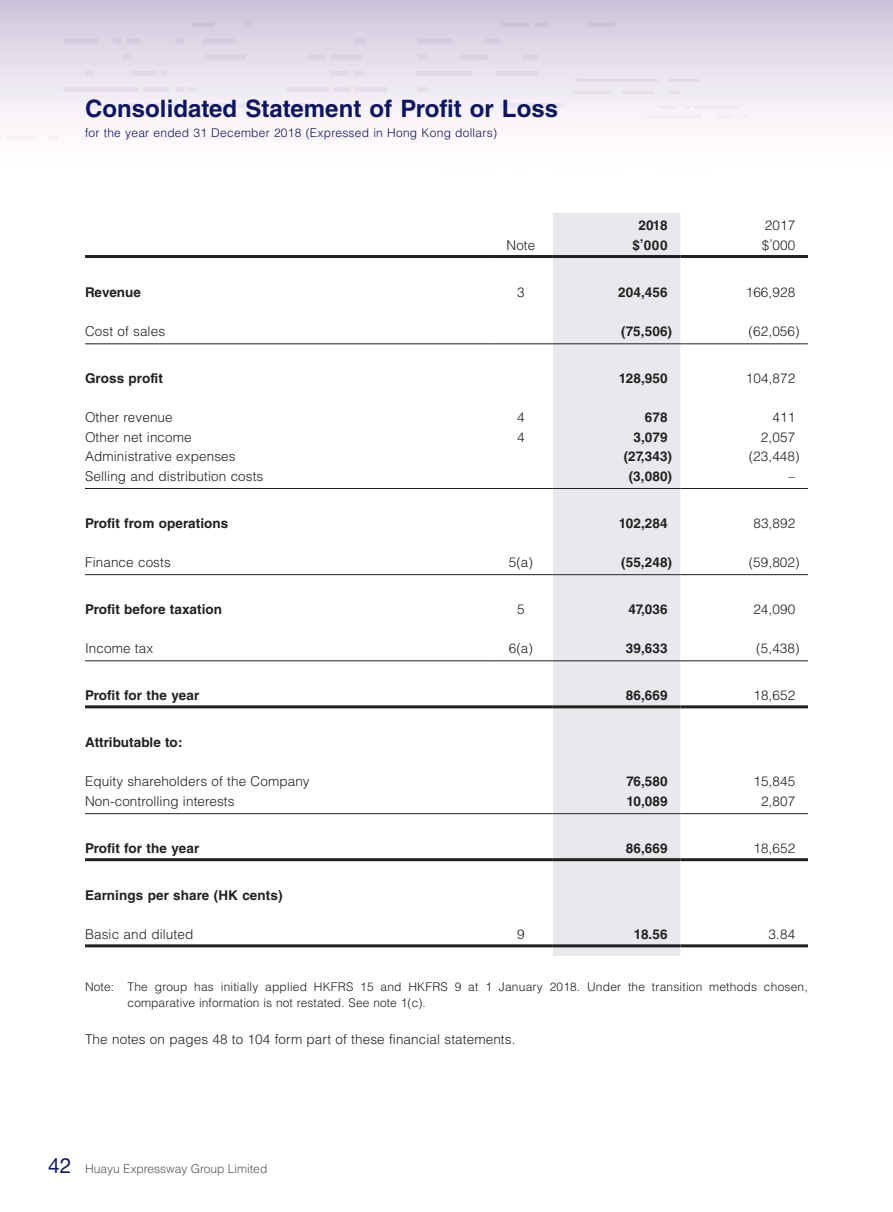
<style>
.page{position:relative;width:893px;height:1212px;background:#fff}
.page>*{position:absolute;margin:0;border:0;box-sizing:border-box;transform-origin:0 0}
.t1{font:700 24px "Helvetica LT Std";color:#0f165f}
.t2{font:300 13.5px "Helvetica LT Std";letter-spacing:.01em;color:#231f20}
.t3{font:700 13.5px "Helvetica LT Std";letter-spacing:.01em;color:#231f20}
.t4{font:300 12px/16.5px "Helvetica LT Std";letter-spacing:.015em;color:#231f20}
.t5{font:300 12px "Helvetica LT Std";letter-spacing:.02em;color:#0f165f}
.t6{font:300 12px "Helvetica LT Std";color:#57585a}
.s1{font-family:"Helvetica Neue LT Std";font-weight:400;font-size:21px;color:#0f165f}
</style>
<div class="page">
<div style="left:553px;top:213px;width:127px;height:743px;background:#e9e8ed"></div>
<hr style="left:85px;top:255px;width:404px;height:3px;background:#231f20">
<hr style="left:489px;top:255px;width:64px;height:3px;background:#231f20">
<hr style="left:553px;top:255px;width:127px;height:3px;background:#231f20">
<hr style="left:680px;top:255px;width:128px;height:3px;background:#231f20">
<hr style="left:85px;top:343px;width:404px;height:1px;background:#231f20">
<hr style="left:489px;top:343px;width:64px;height:1px;background:#231f20">
<hr style="left:553px;top:343px;width:127px;height:1px;background:#231f20">
<hr style="left:680px;top:343px;width:128px;height:1px;background:#231f20">
<hr style="left:85px;top:488px;width:404px;height:1px;background:#231f20">
<hr style="left:489px;top:488px;width:64px;height:1px;background:#231f20">
<hr style="left:553px;top:488px;width:127px;height:1px;background:#231f20">
<hr style="left:680px;top:488px;width:128px;height:1px;background:#231f20">
<hr style="left:85px;top:574px;width:404px;height:1px;background:#231f20">
<hr style="left:489px;top:574px;width:64px;height:1px;background:#231f20">
<hr style="left:553px;top:574px;width:127px;height:1px;background:#231f20">
<hr style="left:680px;top:574px;width:128px;height:1px;background:#231f20">
<hr style="left:85px;top:660px;width:404px;height:1px;background:#231f20">
<hr style="left:489px;top:660px;width:64px;height:1px;background:#231f20">
<hr style="left:553px;top:660px;width:127px;height:1px;background:#231f20">
<hr style="left:680px;top:660px;width:128px;height:1px;background:#231f20">
<hr style="left:85px;top:705px;width:404px;height:3px;background:#231f20">
<hr style="left:489px;top:705px;width:64px;height:3px;background:#231f20">
<hr style="left:553px;top:705px;width:127px;height:3px;background:#231f20">
<hr style="left:680px;top:705px;width:128px;height:3px;background:#231f20">
<hr style="left:85px;top:813px;width:404px;height:1px;background:#231f20">
<hr style="left:489px;top:813px;width:64px;height:1px;background:#231f20">
<hr style="left:553px;top:813px;width:127px;height:1px;background:#231f20">
<hr style="left:680px;top:813px;width:128px;height:1px;background:#231f20">
<hr style="left:85px;top:858px;width:404px;height:3px;background:#231f20">
<hr style="left:489px;top:858px;width:64px;height:3px;background:#231f20">
<hr style="left:553px;top:858px;width:127px;height:3px;background:#231f20">
<hr style="left:680px;top:858px;width:128px;height:3px;background:#231f20">
<hr style="left:85px;top:944px;width:404px;height:3px;background:#231f20">
<hr style="left:489px;top:944px;width:64px;height:3px;background:#231f20">
<hr style="left:553px;top:944px;width:127px;height:3px;background:#231f20">
<hr style="left:680px;top:944px;width:128px;height:3px;background:#231f20">
<h1 class="t1" style="left:85px;top:94px;width:475px">Consolidated Statement of Profit or Loss</h1>
<p class="t5" style="left:85px;top:125px;width:413px">for the year ended 31 December 2018 (Expressed in Hong Kong dollars)</p>
<p class="t3" style="left:638px;top:217px;width:31px">2018</p>
<p class="t2" style="left:765px;top:217px;width:32px">2017</p>
<p class="t2" style="left:506px;top:237px;width:30px">Note</p>
<p class="t3" style="left:632px;top:237px;width:37px">$’000</p>
<p class="t2" style="left:762px;top:237px;width:35px">$’000</p>
<p class="t3" style="left:85px;top:284px;width:58px">Revenue</p>
<p class="t2" style="left:517px;top:284px;width:9px">3</p>
<p class="t3" style="left:618px;top:284px;width:51px">204,456</p>
<p class="t2" style="left:746px;top:284px;width:51px">166,928</p>
<p class="t2" style="left:85px;top:323px;width:82px">Cost of sales</p>
<p class="t3" style="left:621px;top:323px;width:53px">(75,506)</p>
<p class="t2" style="left:749px;top:323px;width:53px">(62,056)</p>
<p class="t3" style="left:85px;top:370px;width:79px">Gross profit</p>
<p class="t3" style="left:619px;top:370px;width:50px">128,950</p>
<p class="t2" style="left:746px;top:370px;width:51px">104,872</p>
<p class="t2" style="left:85px;top:409px;width:89px">Other revenue</p>
<p class="t2" style="left:517px;top:409px;width:9px">4</p>
<p class="t3" style="left:645px;top:409px;width:24px">678</p>
<p class="t2" style="left:772px;top:409px;width:24px">411</p>
<p class="t2" style="left:85px;top:428px;width:108px">Other net income</p>
<p class="t2" style="left:517px;top:428px;width:9px">4</p>
<p class="t3" style="left:633px;top:429px;width:36px">3,079</p>
<p class="t2" style="left:761px;top:428px;width:36px">2,057</p>
<p class="t2" style="left:85px;top:448px;width:152px">Administrative expenses</p>
<p class="t3" style="left:624px;top:448px;width:50px">(27,343)</p>
<p class="t2" style="left:749px;top:448px;width:53px">(23,448)</p>
<p class="t2" style="left:85px;top:467px;width:180px">Selling and distribution costs</p>
<p class="t3" style="left:629px;top:468px;width:45px">(3,080)</p>
<p class="t2" style="left:788px;top:467px;width:8px">–</p>
<p class="t3" style="left:85px;top:515px;width:145px">Profit from operations</p>
<p class="t3" style="left:619px;top:515px;width:50px">102,284</p>
<p class="t2" style="left:753px;top:515px;width:43px">83,892</p>
<p class="t2" style="left:85px;top:554px;width:87px">Finance costs</p>
<p class="t2" style="left:509px;top:554px;width:26px">5(a)</p>
<p class="t3" style="left:621px;top:554px;width:53px">(55,248)</p>
<p class="t2" style="left:749px;top:554px;width:53px">(59,802)</p>
<p class="t3" style="left:85px;top:601px;width:139px">Profit before taxation</p>
<p class="t2" style="left:517px;top:601px;width:9px">5</p>
<p class="t3" style="left:628px;top:601px;width:41px">47,036</p>
<p class="t2" style="left:753px;top:601px;width:43px">24,090</p>
<p class="t2" style="left:85px;top:640px;width:70px">Income tax</p>
<p class="t2" style="left:509px;top:640px;width:26px">6(a)</p>
<p class="t3" style="left:626px;top:640px;width:43px">39,633</p>
<p class="t2" style="left:756px;top:640px;width:45px">(5,438)</p>
<p class="t3" style="left:85px;top:687px;width:116px">Profit for the year</p>
<p class="t3" style="left:626px;top:687px;width:43px">86,669</p>
<p class="t2" style="left:753px;top:687px;width:43px">18,652</p>
<p class="t3" style="left:85px;top:734px;width:99px">Attributable to:</p>
<p class="t2" style="left:85px;top:773px;width:226px">Equity shareholders of the Company</p>
<p class="t3" style="left:626px;top:773px;width:43px">76,580</p>
<p class="t2" style="left:753px;top:773px;width:43px">15,845</p>
<p class="t2" style="left:85px;top:793px;width:151px">Non-controlling interests</p>
<p class="t3" style="left:627px;top:793px;width:43px">10,089</p>
<p class="t2" style="left:761px;top:793px;width:36px">2,807</p>
<p class="t3" style="left:85px;top:840px;width:116px">Profit for the year</p>
<p class="t3" style="left:626px;top:840px;width:43px">86,669</p>
<p class="t2" style="left:753px;top:840px;width:43px">18,652</p>
<p class="t3" style="left:85px;top:887px;width:199px">Earnings per share (HK cents)</p>
<p class="t2" style="left:85px;top:926px;width:110px">Basic and diluted</p>
<p class="t2" style="left:517px;top:926px;width:9px">9</p>
<p class="t3" style="left:634px;top:926px;width:35px">18.56</p>
<p class="t2" style="left:769px;top:926px;width:28px">3.84</p>
<p class="t4" style="left:128px;top:978px;width:682px;text-indent:-43px">Note: The group has initially applied HKFRS 15 and HKFRS 9 at 1 January 2018. Under the transition methods chosen, comparative information is not restated. See note 1(c).</p>
<p class="t2" style="left:85px;top:1030px;width:432px">The notes on pages 48 to 104 form part of these financial statements.</p>
<p class="t6" style="left:48px;top:1161px;width:221px"><span class="s1">42</span> Huayu Expressway Group Limited</p>
</div>
